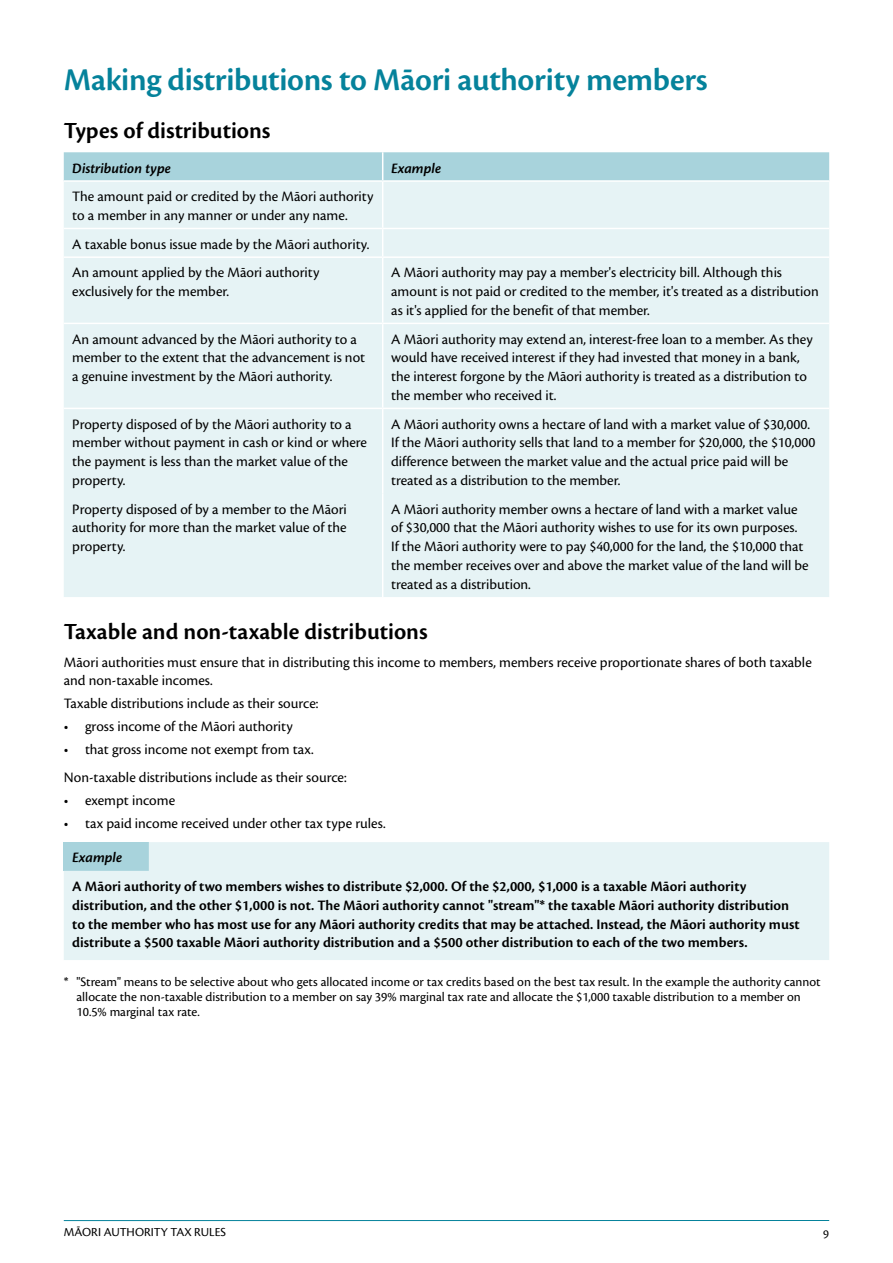
<style>
.page{position:relative;width:893px;height:1263px;background:#fff}
.page>*{position:absolute;margin:0;border:0;box-sizing:border-box;transform-origin:0 0}
.Body_Text_2mm{font:600 33px "Cronos Pro";letter-spacing:-.01em;color:#05829b}
.t1{font:600 24px "Cronos Pro";color:#000}
.Body_Text_0mm{font:15px/18.8px "Cronos Pro";color:#000}
.Body_Text_1mm{font:600 15px/18.8px "Cronos Pro";color:#000}
.Body_Text_1mm-2{font:15px/18.8px "Cronos Pro";color:#000}
.Body_Text_0mm-2{font:italic 600 15px "Cronos Pro";color:#000}
.footnote{font:13.5px/15px "Cronos Pro";color:#000}
.t2{font:12.75px "Cronos Pro";color:#000}
</style>
<div class="page">
<hr style="left:64px;top:1220px;width:765px;height:1px;background:#05829b">
<div style="left:64px;top:182px;width:765px;height:415px;background:#e6f3f5"></div>
<div style="left:64px;top:152px;width:765px;height:28px;background:#a8d3dc"></div>
<hr style="left:382px;top:182px;width:1px;height:46px;background:#fff">
<hr style="left:64px;top:228px;width:319px;height:1px;background:#fff">
<hr style="left:383px;top:228px;width:446px;height:1px;background:#fff">
<svg style="left:382px;top:229px;width:1px;height:27px"></svg>
<hr style="left:64px;top:256px;width:319px;height:2px;background:#fff">
<hr style="left:383px;top:256px;width:446px;height:2px;background:#fff">
<hr style="left:382px;top:258px;width:1px;height:65px;background:#fff">
<hr style="left:64px;top:323px;width:319px;height:1px;background:#fff">
<hr style="left:383px;top:323px;width:446px;height:1px;background:#fff">
<hr style="left:382px;top:324px;width:1px;height:84px;background:#fff">
<hr style="left:64px;top:408px;width:319px;height:1px;background:#fff">
<hr style="left:383px;top:408px;width:446px;height:1px;background:#fff">
<hr style="left:382px;top:409px;width:1px;height:84px;background:#fff">
<hr style="left:382px;top:493px;width:1px;height:104px;background:#fff">
<div style="left:64px;top:842px;width:765px;height:118px;background:#e6f3f5"></div>
<p class="Body_Text_2mm" style="left:64px;top:60px;width:645px">Making distributions to Māori authority members</p>
<h2 class="t1" style="left:64px;top:117px;width:208px">Types of distributions</h2>
<p class="Body_Text_0mm-2" style="left:72px;top:159px;width:100px">Distribution type</p>
<p class="Body_Text_0mm-2" style="left:391px;top:159px;width:51px">Example</p>
<p class="Body_Text_0mm" style="left:72px;top:187px;width:303px">The amount paid or credited by the Māori authority to a member in any manner or under any name.</p>
<p class="Body_Text_0mm" style="left:72px;top:235px;width:299px">A taxable bonus issue made by the Māori authority.</p>
<p class="Body_Text_0mm" style="left:72px;top:263px;width:249px">An amount applied by the Māori authority exclusively for the member.</p>
<p class="Body_Text_0mm" style="left:391px;top:263px;width:429px">A Māori authority may pay a member's electricity bill. Although this amount is not paid or credited to the member, it's treated as a distribution as it's applied for the benefit of that member.</p>
<p class="Body_Text_0mm" style="left:72px;top:330px;width:295px">An amount advanced by the Māori authority to a member to the extent that the advancement is not a genuine investment by the Māori authority.</p>
<p class="Body_Text_0mm" style="left:391px;top:330px;width:423px">A Māori authority may extend an, interest-free loan to a member. As they would have received interest if they had invested that money in a bank, the interest forgone by the Māori authority is treated as a distribution to the member who received it.</p>
<p class="Body_Text_0mm" style="left:72px;top:415px;width:296px">Property disposed of by the Māori authority to a member without payment in cash or kind or where the payment is less than the market value of the property.</p>
<p class="Body_Text_0mm" style="left:391px;top:415px;width:426px">A Māori authority owns a hectare of land with a market value of $30,000.<br>If the Māori authority sells that land to a member for $20,000, the $10,000 difference between the market value and the actual price paid will be treated as a distribution to the member.</p>
<p class="Body_Text_0mm" style="left:72px;top:499px;width:276px;text-align:justify">Property disposed of by a member to the Māori authority for more than the market value of the property.</p>
<p class="Body_Text_0mm" style="left:391px;top:499px;width:419px">A Māori authority member owns a hectare of land with a market value of $30,000 that the Māori authority wishes to use for its own purposes.<br>If the Māori authority were to pay $40,000 for the land, the $10,000 that the member receives over and above the market value of the land will be treated as a distribution.</p>
<h2 class="t1" style="left:64px;top:618px;width:365px">Taxable and non-taxable distributions</h2>
<p class="Body_Text_1mm-2" style="left:64px;top:653px;width:749px">Māori authorities must ensure that in distributing this income to members, members receive proportionate shares of both taxable and non-taxable incomes.</p>
<p class="Body_Text_1mm-2" style="left:64px;top:694px;width:256px">Taxable distributions include as their source:</p>
<p class="Body_Text_0mm" style="left:64px;top:717px;width:230px">• gross income of the Māori authority</p>
<p class="Body_Text_0mm" style="left:64px;top:740px;width:252px">• that gross income not exempt from tax.</p>
<p class="Body_Text_1mm-2" style="left:64px;top:768px;width:284px">Non-taxable distributions include as their source:</p>
<p class="Body_Text_0mm" style="left:64px;top:791px;width:113px">• exempt income</p>
<p class="Body_Text_0mm" style="left:64px;top:814px;width:323px">• tax paid income received under other tax type rules.</p>
<p class="Body_Text_0mm-2" style="left:72px;top:849px;width:51px">Example</p>
<p class="Body_Text_1mm" style="left:72px;top:877px;width:729px">A Māori authority of two members wishes to distribute $2,000. Of the $2,000, $1,000 is a taxable Māori authority distribution, and the other $1,000 is not. The Māori authority cannot "stream"* the taxable Māori authority distribution to the member who has most use for any Māori authority credits that may be attached. Instead, the Māori authority must distribute a $500 taxable Māori authority distribution and a $500 other distribution to each of the two members.</p>
<p class="footnote" style="left:77px;top:974px;width:746px;text-indent:-13px">* "Stream" means to be selective about who gets allocated income or tax credits based on the best tax result. In the example the authority cannot allocate the non-taxable distribution to a member on say 39% marginal tax rate and allocate the $1,000 taxable distribution to a member on<br>10.5% marginal tax rate.</p>
<p class="t2" style="left:64px;top:1225px;width:164px">MĀORI AUTHORITY TAX RULES</p>
<p class="t2" style="left:823px;top:1226px;width:7px">9</p>
</div>
